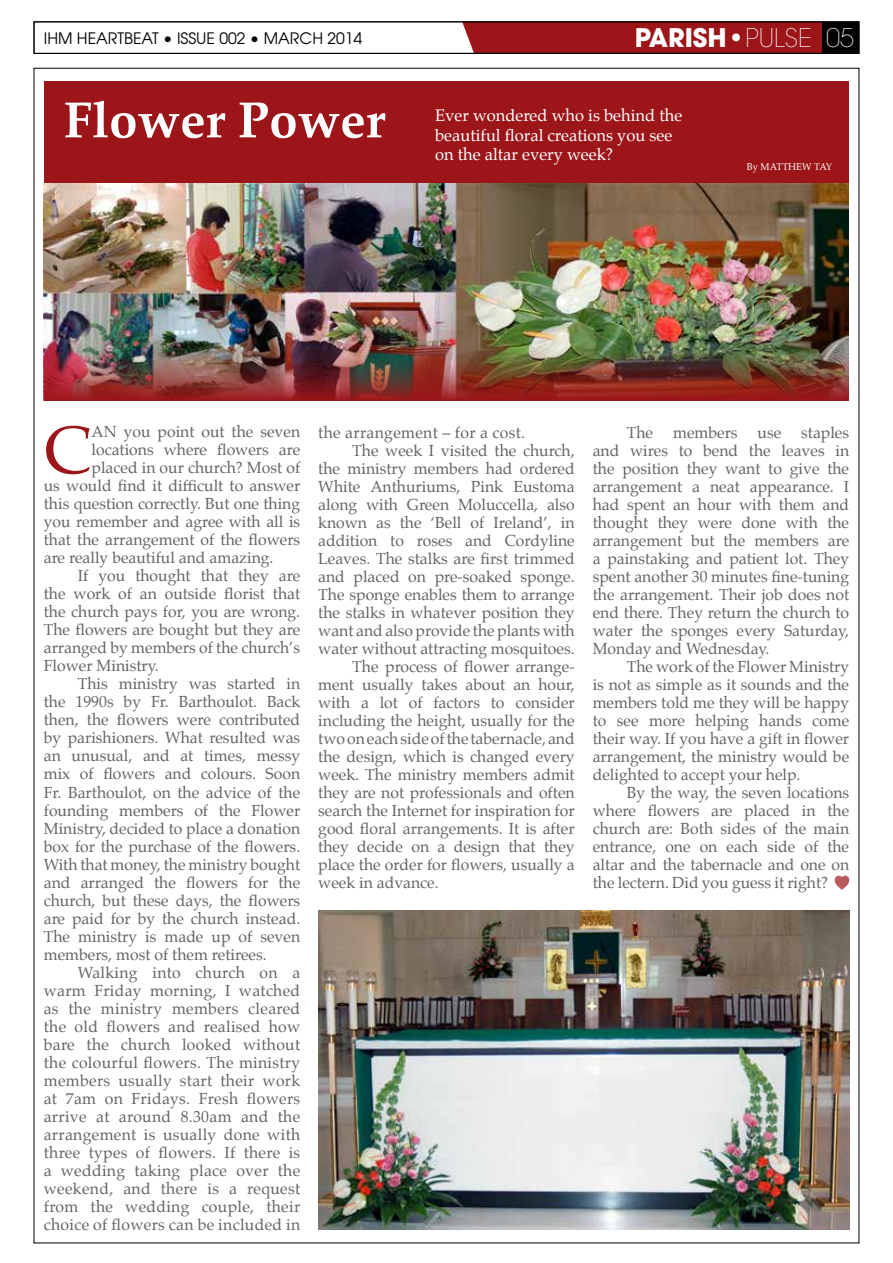
<style>
.page{position:relative;width:893px;height:1263px;background:#fff}
.page>*{position:absolute;margin:0;border:0;box-sizing:border-box;transform-origin:0 0}
.t1{font:67.35px "Palatino";color:#9c1519}
.t2{font:700 51px "Palatino";color:#fff}
.t3{font:700 25.5px "Avant Garde";color:#fff}
.t4{font:16.5px/19.8px "Palatino";color:#fff}
.t5{font:15.75px/18px "Palatino";color:#636466;text-align:justify}
.t6{font:15.75px "Palatino";letter-spacing:.02em;color:#636466}
.t7{font:15.75px "Avant Garde";color:#000}
.t8{font:9.6px "Palatino";color:#fff}
.s1{font-weight:200}
</style>
<div class="page">
<div style="left:463px;top:24px;width:359px;height:28px;background:#9c1519"></div>
<div style="left:822px;top:22px;width:37px;height:31px;background:#000"></div>
<div style="left:34px;top:22px;width:825px;height:32px;border:1px solid #000"></div>
<div style="left:45px;top:81px;width:804px;height:290px;background:#9c1519"></div>
<svg style="left:835px;top:876px;width:14px;height:14px"></svg>
<img style="left:318px;top:910px;width:531px;height:320px">
<img style="left:44px;top:184px;width:804px;height:216px">
<img style="left:45px;top:330px;width:804px;height:70px">
<p class="t7" style="left:44px;top:28px;width:320px">IHM HEARTBEAT • ISSUE 002 • MARCH 2014</p>
<h3 class="t3" style="left:635px;top:21px;width:221px">PARISH•<span class="s1">PULSE 05</span></h3>
<h2 class="t2" style="left:64px;top:77px;width:323px">Flower Power</h2>
<p class="t4" style="left:435px;top:105px;width:249px">Ever wondered who is behind the beautiful floral creations you see on the altar every week?</p>
<p class="t8" style="left:747px;top:158px;width:87px">By MATTHEW TAY</p>
<h1 class="t1" style="left:44px;top:394px;width:49px">C</h1>
<p class="t5" style="left:92px;top:423px;width:210px">AN you point out the seven</p>
<p class="t5" style="left:92px;top:441px;width:210px">locations where flowers are</p>
<p class="t5" style="left:92px;top:459px;width:210px">placed in our church? Most of</p>
<p class="t5" style="left:44px;top:477px;width:258px">us would find it difficult to answer</p>
<p class="t5" style="left:44px;top:495px;width:258px">this question correctly. But one thing</p>
<p class="t5" style="left:44px;top:513px;width:258px">you remember and agree with all is</p>
<p class="t5" style="left:44px;top:531px;width:258px">that the arrangement of the flowers</p>
<p class="t5" style="left:44px;top:549px;width:231px">are really beautiful and amazing.</p>
<p class="t5" style="left:78px;top:567px;width:224px">If you thought that they are</p>
<p class="t5" style="left:44px;top:585px;width:258px">the work of an outside florist that</p>
<p class="t5" style="left:44px;top:603px;width:258px">the church pays for, you are wrong.</p>
<p class="t5" style="left:44px;top:621px;width:258px">The flowers are bought but they are</p>
<p class="t5" style="left:44px;top:639px;width:258px">arranged by members of the church’s</p>
<p class="t5" style="left:44px;top:657px;width:116px">Flower Ministry.</p>
<p class="t5" style="left:78px;top:675px;width:224px">This ministry was started in</p>
<p class="t5" style="left:44px;top:693px;width:258px">the 1990s by Fr. Barthoulot. Back</p>
<p class="t5" style="left:44px;top:711px;width:258px">then, the flowers were contributed</p>
<p class="t5" style="left:44px;top:729px;width:258px">by parishioners. What resulted was</p>
<p class="t5" style="left:44px;top:747px;width:258px">an unusual, and at times, messy</p>
<p class="t5" style="left:44px;top:765px;width:258px">mix of flowers and colours. Soon</p>
<p class="t5" style="left:44px;top:783px;width:258px">Fr. Barthoulot, on the advice of the</p>
<p class="t5" style="left:44px;top:801px;width:258px">founding members of the Flower</p>
<p class="t5" style="left:44px;top:819px;width:258px">Ministry, decided to place a donation</p>
<p class="t5" style="left:44px;top:837px;width:258px">box for the purchase of the flowers.</p>
<p class="t5" style="left:44px;top:855px;width:258px">With that money, the ministry bought</p>
<p class="t5" style="left:44px;top:873px;width:258px">and arranged the flowers for the</p>
<p class="t5" style="left:44px;top:891px;width:258px">church, but these days, the flowers</p>
<p class="t5" style="left:44px;top:909px;width:258px">are paid for by the church instead.</p>
<p class="t5" style="left:44px;top:927px;width:258px">The ministry is made up of seven</p>
<p class="t5" style="left:44px;top:945px;width:224px">members, most of them retirees.</p>
<p class="t6" style="left:78px;top:959px;width:224px">Walking into church on a</p>
<p class="t6" style="left:44px;top:977px;width:258px">warm Friday morning, I watched</p>
<p class="t6" style="left:44px;top:995px;width:258px">as the ministry members cleared</p>
<p class="t6" style="left:44px;top:1013px;width:258px">the old flowers and realised how</p>
<p class="t6" style="left:44px;top:1031px;width:258px">bare the church looked without</p>
<p class="t6" style="left:44px;top:1049px;width:258px">the colourful flowers. The ministry</p>
<p class="t6" style="left:44px;top:1067px;width:258px">members usually start their work</p>
<p class="t6" style="left:44px;top:1085px;width:258px">at 7am on Fridays. Fresh flowers</p>
<p class="t6" style="left:44px;top:1103px;width:258px">arrive at around 8.30am and the</p>
<p class="t6" style="left:44px;top:1121px;width:258px">arrangement is usually done with</p>
<p class="t6" style="left:44px;top:1139px;width:258px">three types of flowers. If there is</p>
<p class="t6" style="left:44px;top:1157px;width:258px">a wedding taking place over the</p>
<p class="t6" style="left:44px;top:1175px;width:258px">weekend, and there is a request</p>
<p class="t6" style="left:44px;top:1193px;width:258px">from the wedding couple, their</p>
<p class="t6" style="left:44px;top:1211px;width:258px">choice of flowers can be included in</p>
<p class="t6" style="left:318px;top:419px;width:208px">the arrangement – for a cost.</p>
<p class="t5" style="left:352px;top:441px;width:224px">The week I visited the church,</p>
<p class="t5" style="left:318px;top:459px;width:258px">the ministry members had ordered</p>
<p class="t5" style="left:318px;top:477px;width:258px">White Anthuriums, Pink Eustoma</p>
<p class="t5" style="left:318px;top:495px;width:258px">along with Green Moluccella, also</p>
<p class="t5" style="left:318px;top:513px;width:258px">known as the ‘Bell of Ireland’, in</p>
<p class="t5" style="left:318px;top:531px;width:258px">addition to roses and Cordyline</p>
<p class="t5" style="left:318px;top:549px;width:258px">Leaves. The stalks are first trimmed</p>
<p class="t5" style="left:318px;top:567px;width:258px">and placed on pre-soaked sponge.</p>
<p class="t5" style="left:318px;top:585px;width:258px">The sponge enables them to arrange</p>
<p class="t5" style="left:318px;top:603px;width:258px">the stalks in whatever position they</p>
<p class="t5" style="left:318px;top:621px;width:258px">want and also provide the plants with</p>
<p class="t5" style="left:318px;top:639px;width:258px">water without attracting mosquitoes.</p>
<p class="t5" style="left:352px;top:657px;width:224px">The process of flower arrange-</p>
<p class="t5" style="left:318px;top:675px;width:258px">ment usually takes about an hour,</p>
<p class="t5" style="left:318px;top:693px;width:258px">with a lot of factors to consider</p>
<p class="t5" style="left:318px;top:711px;width:258px">including the height, usually for the</p>
<p class="t5" style="left:318px;top:729px;width:258px">two on each side of the tabernacle, and</p>
<p class="t5" style="left:318px;top:747px;width:258px">the design, which is changed every</p>
<p class="t5" style="left:318px;top:765px;width:258px">week. The ministry members admit</p>
<p class="t5" style="left:318px;top:783px;width:258px">they are not professionals and often</p>
<p class="t5" style="left:318px;top:801px;width:258px">search the Internet for inspiration for</p>
<p class="t5" style="left:318px;top:819px;width:258px">good floral arrangements. It is after</p>
<p class="t5" style="left:318px;top:837px;width:258px">they decide on a design that they</p>
<p class="t5" style="left:318px;top:855px;width:258px">place the order for flowers, usually a</p>
<p class="t5" style="left:318px;top:873px;width:122px">week in advance.</p>
<p class="t5" style="left:627px;top:424px;width:28px">The</p>
<p class="t5" style="left:673px;top:424px;width:66px">members</p>
<p class="t5" style="left:757px;top:424px;width:25px">use</p>
<p class="t5" style="left:593px;top:424px;width:258px;text-indent:208px">staples and wires to bend the leaves in the position they want to give the arrangement a neat appearance. I had spent an hour with them and thought they were done with the arrangement but the members are a painstaking and patient lot. They spent another 30 minutes fine-tuning the arrangement. Their job does not end there. They return the church to water the sponges every Saturday, Monday and Wednesday.</p>
<p class="t5" style="left:593px;top:658px;width:258px;text-indent:34px">The work of the Flower Ministry is not as simple as it sounds and the members told me they will be happy to see more helping hands come their way. If you have a gift in flower arrangement, the ministry would be delighted to accept your help.</p>
<p class="t5" style="left:593px;top:784px;width:258px;text-indent:34px">By the way, the seven locations where flowers are placed in the church are: Both sides of the main entrance, one on each side of the altar and the tabernacle and one on the lectern. Did you guess it right?</p>
</div>
